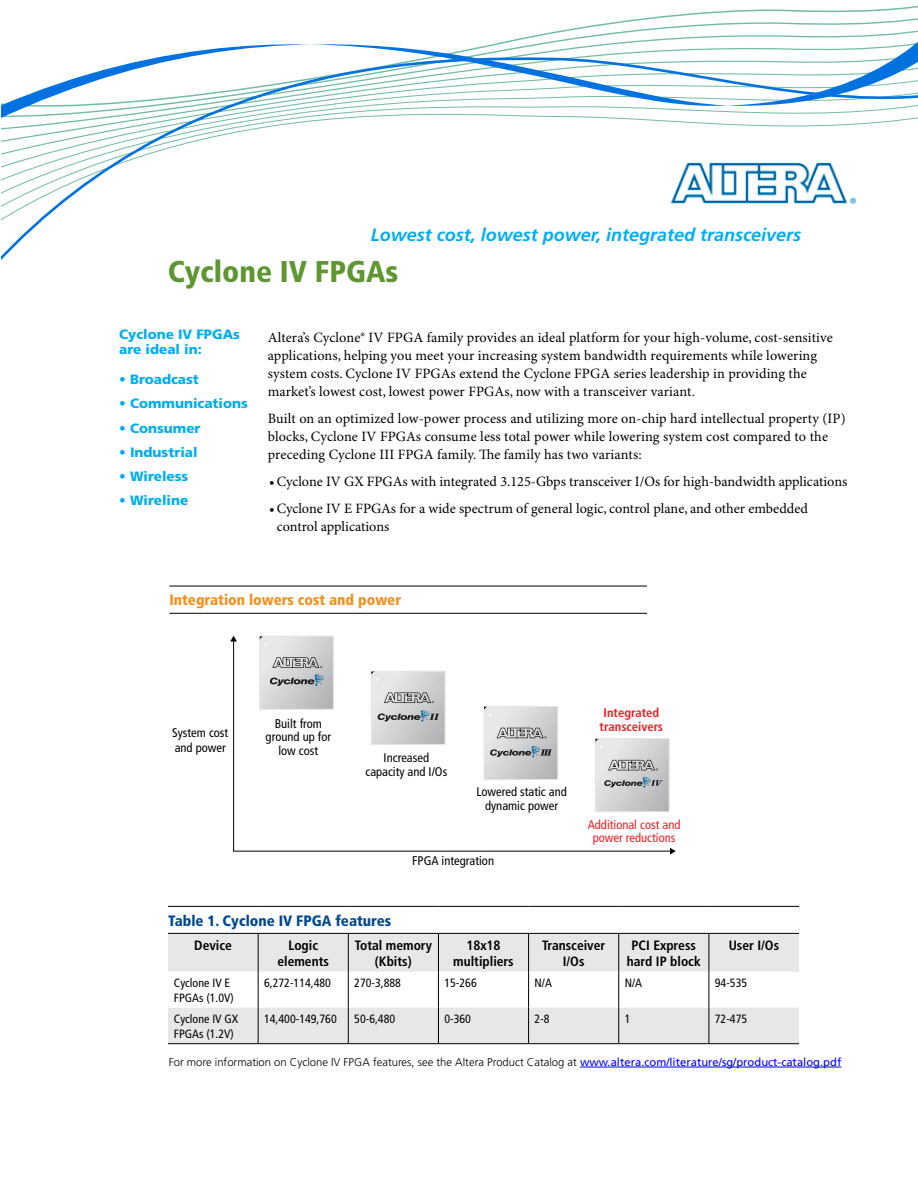
<style>
.page{position:relative;width:918px;height:1188px;background:#fff}
.page>*{position:absolute;margin:0;border:0;box-sizing:border-box;transform-origin:0 0}
.t1{font:900 condensed 30px "Frutiger LT Std";color:#5e9732}
.t2{font:italic 700 18px "Frutiger";color:#00aeef}
.t3{font:900 condensed 15px "Frutiger LT Std";color:#f3901d}
.t4{font:900 condensed 15px "Frutiger LT Std";color:#004990}
.t5{font:14.25px/18px "Minion Pro";letter-spacing:.005em;color:#000}
.t6{font:700 condensed 13.5px/16.2px "Frutiger LT Std";color:#000;text-align:center}
.t7{font:900 13.5px/15px "Frutiger";color:#00aeef}
.t8{font:condensed 12.6px/13.5px "Frutiger LT Std";color:#000;text-align:center}
.t9{font:condensed 12.6px/13.5px "Frutiger LT Std";color:#ed1d24;text-align:center}
.t10{font:700 condensed 12.6px/13.5px "Frutiger LT Std";color:#ed1d24;text-align:center}
.t11{font:condensed 12px/15px "Frutiger LT Std";color:#000}
.t12{font:300 11.25px "Frutiger";color:#000}
.s1{font-weight:400;color:#00f}
</style>
<div class="page">
<svg style="left:168px;top:934px;width:631px;height:109px;fill:#e6e7e8"></svg>
<hr style="left:168px;top:906px;width:90px;height:1px;background:#000">
<hr style="left:258px;top:906px;width:90px;height:1px;background:#000">
<hr style="left:348px;top:906px;width:90px;height:1px;background:#000">
<hr style="left:438px;top:906px;width:91px;height:1px;background:#000">
<hr style="left:529px;top:906px;width:90px;height:1px;background:#000">
<hr style="left:619px;top:906px;width:90px;height:1px;background:#000">
<hr style="left:709px;top:906px;width:90px;height:1px;background:#000">
<hr style="left:168px;top:933px;width:90px;height:1px;background:#000">
<hr style="left:258px;top:933px;width:90px;height:1px;background:#000">
<hr style="left:348px;top:933px;width:90px;height:1px;background:#000">
<hr style="left:438px;top:933px;width:91px;height:1px;background:#000">
<hr style="left:529px;top:933px;width:90px;height:1px;background:#000">
<hr style="left:619px;top:933px;width:90px;height:1px;background:#000">
<hr style="left:709px;top:933px;width:90px;height:1px;background:#000">
<hr style="left:258px;top:934px;width:1px;height:38px;background:#000">
<hr style="left:348px;top:934px;width:1px;height:38px;background:#000">
<hr style="left:438px;top:934px;width:1px;height:38px;background:#000">
<hr style="left:528px;top:934px;width:1px;height:38px;background:#000">
<hr style="left:618px;top:934px;width:1px;height:38px;background:#000">
<hr style="left:709px;top:934px;width:1px;height:38px;background:#000">
<hr style="left:258px;top:972px;width:1px;height:36px;background:#000">
<hr style="left:348px;top:972px;width:1px;height:36px;background:#000">
<hr style="left:438px;top:972px;width:1px;height:36px;background:#000">
<hr style="left:528px;top:972px;width:1px;height:36px;background:#000">
<hr style="left:618px;top:972px;width:1px;height:36px;background:#000">
<hr style="left:709px;top:972px;width:1px;height:36px;background:#000">
<hr style="left:258px;top:1008px;width:1px;height:35px;background:#000">
<hr style="left:348px;top:1008px;width:1px;height:35px;background:#000">
<hr style="left:438px;top:1008px;width:1px;height:35px;background:#000">
<hr style="left:528px;top:1008px;width:1px;height:35px;background:#000">
<hr style="left:618px;top:1008px;width:1px;height:35px;background:#000">
<hr style="left:709px;top:1008px;width:1px;height:35px;background:#000">
<hr style="left:168px;top:1043px;width:90px;height:1px;background:#000">
<hr style="left:258px;top:1043px;width:90px;height:1px;background:#000">
<hr style="left:348px;top:1043px;width:90px;height:1px;background:#000">
<hr style="left:438px;top:1043px;width:91px;height:1px;background:#000">
<hr style="left:529px;top:1043px;width:90px;height:1px;background:#000">
<hr style="left:619px;top:1043px;width:90px;height:1px;background:#000">
<hr style="left:709px;top:1043px;width:90px;height:1px;background:#000">
<svg style="left:233px;top:642px;width:437px;height:210px"></svg>
<svg style="left:230px;top:636px;width:7px;height:6px"></svg>
<svg style="left:670px;top:848px;width:6px;height:7px"></svg>
<svg style="left:484px;top:706px;width:74px;height:74px;background:#c7c8c9"></svg>
<svg style="left:371px;top:671px;width:74px;height:74px;background:#c7c8c9"></svg>
<svg style="left:259px;top:636px;width:75px;height:74px;background:#c7c8ca"></svg>
<hr style="left:169px;top:586px;width:478px;height:1px;background:#000">
<hr style="left:169px;top:613px;width:478px;height:1px;background:#000">
<hr style="left:580px;top:1067px;width:261px;height:1px;background:#00f">
<svg style="left:1px;top:122px;width:886px;height:138px"></svg>
<svg style="left:1px;top:5px;width:917px;height:117px"></svg>
<img style="left:651px;top:152px;width:218px;height:61px">
<p class="t2" style="left:371px;top:224px;width:432px">Lowest cost, lowest power, integrated transceivers</p>
<h1 class="t1" style="left:168px;top:254px;width:232px">Cyclone IV FPGAs</h1>
<p class="t7" style="left:119px;top:327px;width:122px">Cyclone IV FPGAs are ideal in:</p>
<p class="t7" style="left:119px;top:372px;width:81px">• Broadcast</p>
<p class="t7" style="left:119px;top:396px;width:130px">• Communications</p>
<p class="t7" style="left:119px;top:420px;width:83px">• Consumer</p>
<p class="t7" style="left:119px;top:444px;width:80px">• Industrial</p>
<p class="t7" style="left:119px;top:469px;width:71px">• Wireless</p>
<p class="t7" style="left:119px;top:493px;width:71px">• Wireline</p>
<p class="t5" style="left:268px;top:329px;width:567px">Altera’s Cyclone® IV FPGA family provides an ideal platform for your high-volume, cost-sensitive applications, helping you meet your increasing system bandwidth requirements while lowering system costs. Cyclone IV FPGAs extend the Cyclone FPGA series leadership in providing the market’s lowest cost, lowest power FPGAs, now with a transceiver variant.</p>
<p class="t5" style="left:268px;top:410px;width:579px">Built on an optimized low-power process and utilizing more on-chip hard intellectual property (IP) blocks, Cyclone IV FPGAs consume less total power while lowering system cost compared to the preceding Cyclone III FPGA family. The family has two variants:</p>
<p class="t5" style="left:269px;top:473px;width:580px">•Cyclone IV GX FPGAs with integrated 3.125-Gbps transceiver I/Os for high-bandwidth applications</p>
<p class="t5" style="left:277px;top:500px;width:533px;text-indent:-7px">•Cyclone IV E FPGAs for a wide spectrum of general logic, control plane, and other embedded control applications</p>
<p class="t3" style="left:169px;top:591px;width:233px">Integration lowers cost and power</p>
<p class="t8" style="left:172px;top:725px;width:58px;line-height:15.1px;text-align:left">System cost and power</p>
<p class="t8" style="left:266px;top:717px;width:67px">Built from ground up for low cost</p>
<p class="t8" style="left:365px;top:751px;width:83px">Increased capacity and I/Os</p>
<p class="t8" style="left:476px;top:785px;width:92px">Lowered static and dynamic power</p>
<p class="t8" style="left:412px;top:854px;width:83px">FPGA integration</p>
<p class="t10" style="left:600px;top:706px;width:65px">Integrated transceivers</p>
<p class="t9" style="left:588px;top:818px;width:94px">Additional cost and power reductions</p>
<p class="t4" style="left:168px;top:911px;width:225px">Table 1. Cyclone IV FPGA features</p>
<p class="t6" style="left:194px;top:937px;width:39px">Device</p>
<p class="t6" style="left:277px;top:937px;width:53px">Logic elements</p>
<p class="t6" style="left:355px;top:937px;width:79px">Total memory (Kbits)</p>
<p class="t6" style="left:453px;top:937px;width:62px">18x18 multipliers</p>
<p class="t6" style="left:542px;top:937px;width:65px">Transceiver<br>I/Os</p>
<p class="t6" style="left:627px;top:937px;width:75px">PCI Express hard IP block</p>
<p class="t6" style="left:729px;top:937px;width:52px">User I/Os</p>
<p class="t11" style="left:174px;top:975px;width:61px">Cyclone IV E<br>FPGAs (1.0V)</p>
<p class="t11" style="left:264px;top:975px;width:68px">6,272-114,480</p>
<p class="t11" style="left:354px;top:975px;width:48px">270-3,888</p>
<p class="t11" style="left:444px;top:975px;width:34px">15-266</p>
<p class="t11" style="left:535px;top:975px;width:19px">N/A</p>
<p class="t11" style="left:625px;top:975px;width:19px">N/A</p>
<p class="t11" style="left:715px;top:975px;width:34px">94-535</p>
<p class="t11" style="left:174px;top:1011px;width:66px">Cyclone IV GX<br>FPGAs (1.2V)</p>
<p class="t11" style="left:264px;top:1011px;width:74px">14,400-149,760</p>
<p class="t11" style="left:354px;top:1011px;width:42px">50-6,480</p>
<p class="t11" style="left:444px;top:1011px;width:28px">0-360</p>
<p class="t11" style="left:535px;top:1011px;width:17px">2-8</p>
<p class="t11" style="left:625px;top:1011px;width:7px">1</p>
<p class="t11" style="left:715px;top:1011px;width:34px">72-475</p>
<p class="t12" style="left:169px;top:1056px;width:674px">For more information on Cyclone IV FPGA features, see the Altera Product Catalog at <span class="s1">www.altera.com/literature/sg/product-catalog.pdf</span></p>
</div>
